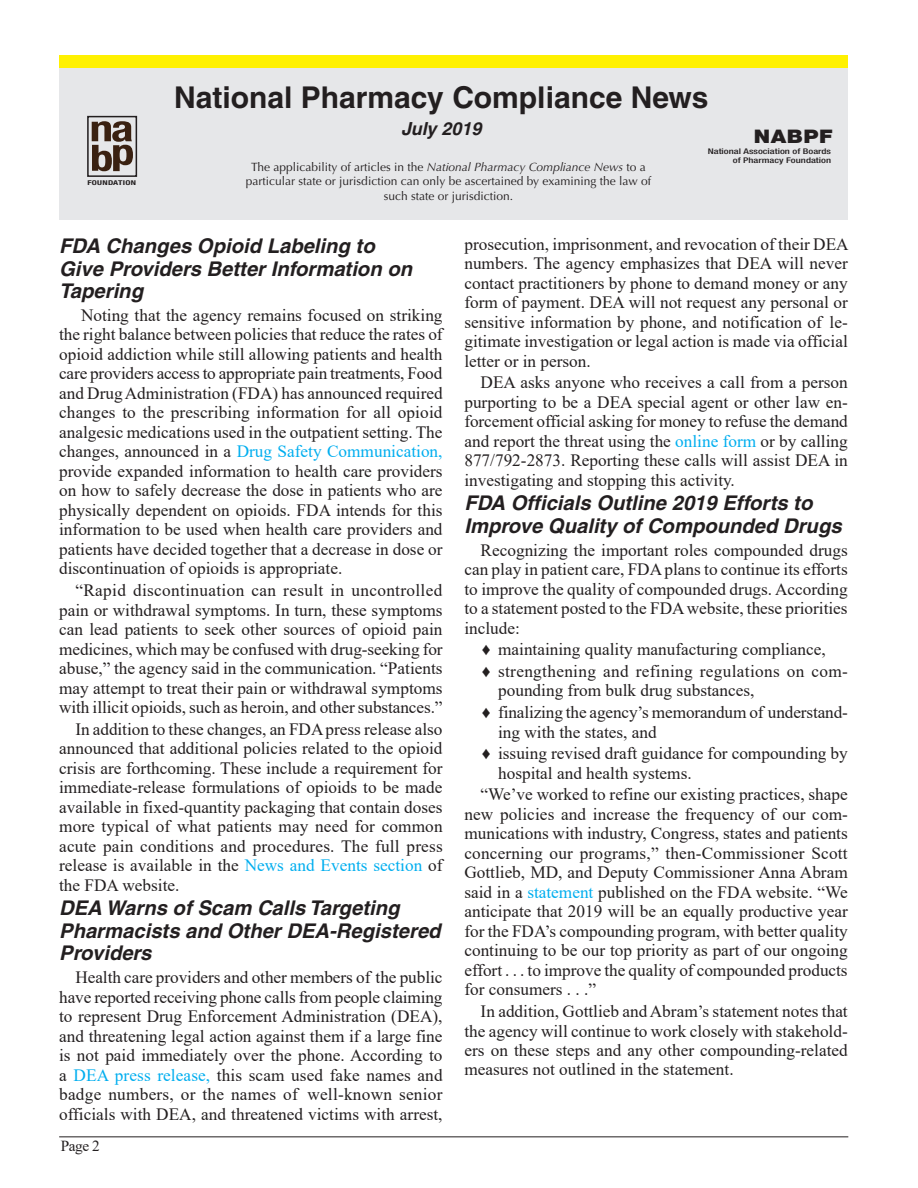
<style>
.page{position:relative;width:918px;height:1188px;background:#fff}
.page>*{position:absolute;margin:0;border:0;box-sizing:border-box;transform-origin:0 0}
.t1{font:700 30px "Helvetica";color:#231f20}
.Headline{font:italic 700 20.25px/22.5px "Helvetica";color:#231f20}
.t2{font:900 18.75px "Helvetica Neue LT Std";letter-spacing:.025em;color:#231f20;scale:1.15 1}
.t3{font:italic 700 18px "Helvetica";color:#231f20}
.Body_text{font:17.25px/19.5px "Times New Roman";color:#231f20;text-align:justify}
.Body_text-2{font:17.25px/19.5px "Times New Roman";letter-spacing:.02em;color:#231f20}
.t4{font:15.3px "Times New Roman";color:#231f20}
.t5{font:12px/14.4px "Optima LT Std";color:#231f20;text-align:center}
.t6{font:500 condensed 7.8px/9.3px "Helvetica Neue LT Std";color:#231f20;text-align:right;scale:1.35 1}
.t7{font:700 condensed 6.6px "Helvetica Neue LT Std";letter-spacing:.03em;color:#231f20;scale:1.38 1}
.s1{font-style:italic}
.s2{color:#00aeef}
</style>
<div class="page">
<div style="left:59px;top:68px;width:789px;height:152px;background:#e6e7e9"></div>
<div style="left:59px;top:55px;width:789px;height:13px;background:#fff101"></div>
<hr style="left:59px;top:1136px;width:789px;height:1px;background:#231f20">
<svg style="left:92px;top:121px;width:41px;height:50px"></svg>
<div style="left:87px;top:116px;width:50px;height:61px;border:2px solid #231f20"></div>
<p class="t7" style="left:87px;top:179px;width:37px">FOUNDATION</p>
<p class="t1" style="left:174px;top:80px;width:536px">National Pharmacy Compliance News</p>
<p class="t3" style="left:401px;top:118px;width:82px">July 2019</p>
<p class="t5" style="left:246px;top:160px;width:407px">The applicability of articles in the <span class="s1">National Pharmacy Compliance News</span> to a particular state or jurisdiction can only be ascertained by examining the law of such state or jurisdiction.</p>
<p class="t2" style="left:754px;top:125px;width:70px">NABPF</p>
<p class="t6" style="left:708px;top:146px;width:93px">National Association of Boards of Pharmacy Foundation</p>
<p class="Headline" style="left:59px;top:235px;width:354px">FDA Changes Opioid Labeling to<br>Give Providers Better Information on<br>Tapering</p>
<p class="Body_text" style="left:59px;top:305px;width:385px;text-indent:22px">Noting that the agency remains focused on striking the right balance between policies that reduce the rates of opioid addiction while still allowing patients and health care providers access to appropriate pain treatments, Food and Drug Administration (FDA) has announced required changes to the prescribing information for all opioid analgesic medications used in the outpatient setting. The changes, announced in a <span class="s2">Drug Safety Communication, </span>provide expanded information to health care providers on how to safely decrease the dose in patients who are physically dependent on opioids. FDA intends for this information to be used when health care providers and patients have decided together that a decrease in dose or discontinuation of opioids is appropriate.</p>
<p class="Body_text" style="left:59px;top:580px;width:385px;text-indent:16px">“Rapid discontinuation can result in uncontrolled pain or withdrawal symptoms. In turn, these symptoms can lead patients to seek other sources of opioid pain medicines, which may be confused with drug-seeking for abuse,” the agency said in the communication. “Patients may attempt to treat their pain or withdrawal symptoms with illicit opioids, such as heroin, and other substances.”</p>
<p class="Body_text" style="left:59px;top:719px;width:385px;text-indent:16px">In addition to these changes, an FDA press release also announced that additional policies related to the opioid crisis are forthcoming. These include a requirement for immediate-release formulations of opioids to be made available in fixed-quantity packaging that contain doses more typical of what patients may need for common acute pain conditions and procedures. The full press release is available in the <span class="s2">News and Events section</span> of the FDA website.</p>
<p class="Headline" style="left:59px;top:897px;width:383px">DEA Warns of Scam Calls Targeting<br>Pharmacists and Other DEA-Registered<br>Providers</p>
<p class="Body_text" style="left:59px;top:967px;width:385px;text-indent:16px">Health care providers and other members of the public have reported receiving phone calls from people claiming to represent Drug Enforcement Administration (DEA), and threatening legal action against them if a large fine is not paid immediately over the phone. According to a <span class="s2">DEA press release,</span> this scam used fake names and badge numbers, or the names of well-known senior officials with DEA, and threatened victims with arrest,</p>
<p class="t4" style="left:61px;top:1136px;width:41px">Page 2</p>
<p class="Body_text" style="left:464px;top:233px;width:386px">prosecution, imprisonment, and revocation of their DEA numbers. The agency emphasizes that DEA will never contact practitioners by phone to demand money or any form of payment. DEA will not request any personal or sensitive information by phone, and notification of le&shy;gitimate investigation or legal action is made via official letter or in person.</p>
<p class="Body_text" style="left:464px;top:372px;width:385px;text-indent:16px">DEA asks anyone who receives a call from a person purporting to be a DEA special agent or other law en&shy;forcement official asking for money to refuse the demand and report the threat using the <span class="s2">online form</span> or by calling 877/792-2873. Reporting these calls will assist DEA in investigating and stopping this activity.</p>
<p class="Headline" style="left:464px;top:492px;width:379px">FDA Officials Outline 2019 Efforts to<br>Improve Quality of Compounded Drugs</p>
<p class="Body_text" style="left:464px;top:540px;width:385px;text-indent:16px">Recognizing the important roles compounded drugs can play in patient care, FDA plans to continue its efforts to improve the quality of compounded drugs. According to a statement posted to the FDA website, these priorities include:</p>
<p class="Body_text" style="left:482px;top:639px;width:345px">♦ maintaining quality manufacturing compliance,</p>
<p class="Body_text-2" style="left:498px;top:661px;width:351px;text-indent:-16px">♦ strengthening and refining regulations on com&shy;pounding from bulk drug substances,</p>
<p class="Body_text" style="left:498px;top:702px;width:351px;text-indent:-16px">♦ finalizing the agency’s memorandum of understand&shy;ing with the states, and</p>
<p class="Body_text" style="left:498px;top:743px;width:351px;text-indent:-16px">♦ issuing revised draft guidance for compounding by hospital and health systems.</p>
<p class="Body_text" style="left:464px;top:784px;width:385px;text-indent:16px">“We’ve worked to refine our existing practices, shape new policies and increase the frequency of our com&shy;munications with industry, Congress, states and patients concerning our programs,” then-Commissioner Scott Gottlieb, MD, and Deputy Commissioner Anna Abram said in a <span class="s2">statement</span> published on the FDA website. “We anticipate that 2019 will be an equally productive year for the FDA’s compounding program, with better quality continuing to be our top priority as part of our ongoing effort . . . to improve the quality of compounded products for consumers . . .”</p>
<p class="Body_text" style="left:464px;top:1001px;width:385px;text-indent:16px">In addition, Gottlieb and Abram’s statement notes that the agency will continue to work closely with stakehold&shy;ers on these steps and any other compounding-related measures not outlined in the statement.</p>
</div>
